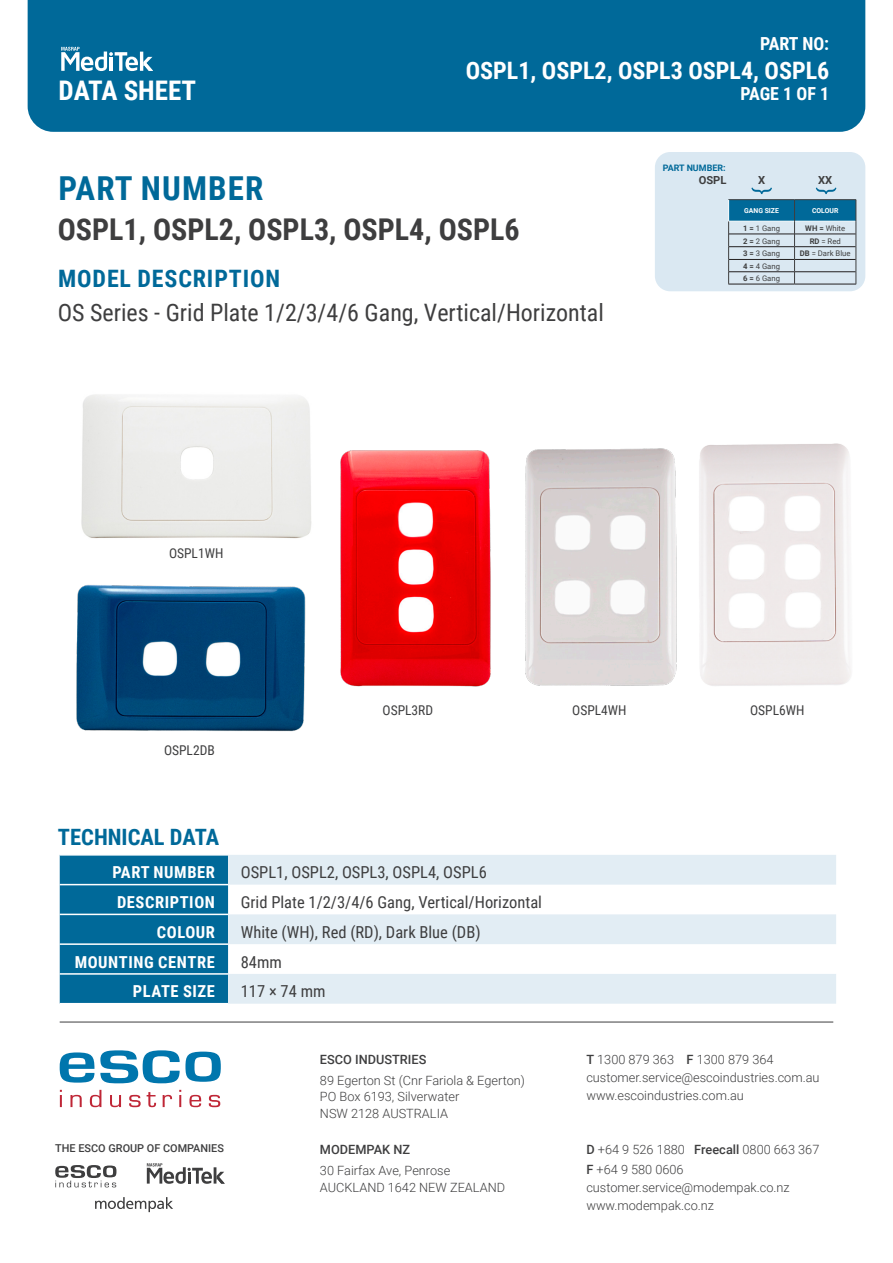
<style>
.page{position:relative;width:893px;height:1263px;background:#fff}
.page>*{position:absolute;margin:0;border:0;box-sizing:border-box;transform-origin:0 0}
.Header__Part_No{font:700 33px "Roboto Condensed";letter-spacing:.035em;color:#006999}
.Part_Number{font:700 30px "Roboto Condensed";color:#3e3e3f}
.t1{font:700 27px "Roboto Condensed";color:#fff}
.Model_Description{font:24px "Roboto Condensed";color:#3e3e3f}
.Masthead_Codes{font:700 24px "Roboto Condensed";color:#fff}
.Header__Model_Des{font:700 24px "Roboto Condensed";letter-spacing:.035em;color:#006999}
.ESCO_Paragraph{font:700 22.5px "Roboto Condensed";color:#006999}
.Masthead_Codes-2{font:700 18px "Roboto Condensed";color:#fff}
.Masthead_Codes_SML{font:700 18px "Roboto Condensed";letter-spacing:-.01em;color:#fff}
.t2{font:16.5px "Roboto Condensed";color:#3e3e3f}
.t3{font:700 16.5px "Roboto Condensed";letter-spacing:.035em;color:#fff}
.t4{font:13.5px "Roboto Condensed";color:#3e3e3f}
.t5{font:300 12.75px/16.5px "Roboto";color:#3e3e3f}
.t6{font:500 12.75px "Roboto";color:#3e3e3f}
.TABLE_COPY{font:700 11.1px "Roboto";color:#3e3e3f}
.t7{font:500 10.95px "Roboto";color:#3e3e3f}
.TABLE_COPY-2{font:700 8.85px "Roboto";color:#006999}
.TABLE_COPY-3{font:7.65px "Roboto";color:#3e3e3f}
.TABLE_COPY-4{font:700 6.9px "Roboto";color:#fff}
.s1{font-weight:700}
.s2{font-weight:500}
</style>
<div class="page">
<div style="left:28px;top:0;width:837px;height:132px;background:#006999"></div>
<svg style="left:61px;top:47px;width:92px;height:24px"></svg>
<svg style="left:60px;top:1052px;width:34px;height:30px"></svg>
<svg style="left:100px;top:1050px;width:121px;height:33px"></svg>
<svg style="left:60px;top:1090px;width:2px;height:17px"></svg>
<svg style="left:70px;top:1095px;width:12px;height:12px"></svg>
<svg style="left:90px;top:1090px;width:11px;height:17px"></svg>
<svg style="left:110px;top:1095px;width:11px;height:12px"></svg>
<svg style="left:129px;top:1095px;width:12px;height:12px"></svg>
<svg style="left:147px;top:1092px;width:9px;height:15px"></svg>
<svg style="left:163px;top:1095px;width:9px;height:12px"></svg>
<svg style="left:179px;top:1090px;width:2px;height:17px"></svg>
<svg style="left:189px;top:1095px;width:12px;height:12px"></svg>
<svg style="left:209px;top:1095px;width:11px;height:12px"></svg>
<svg style="left:55px;top:1165px;width:61px;height:22px"></svg>
<svg style="left:147px;top:1163px;width:78px;height:21px"></svg>
<svg style="left:95px;top:1197px;width:78px;height:15px"></svg>
<hr style="left:60px;top:1022px;width:773px;height:1px;background:#3e3e3f">
<img style="left:81px;top:394px;width:231px;height:145px">
<img style="left:76px;top:585px;width:230px;height:147px">
<img style="left:699px;top:443px;width:152px;height:243px">
<div style="left:60px;top:855px;width:168px;height:148px;background:#006999"></div>
<svg style="left:228px;top:855px;width:608px;height:149px;fill:#e2edf4"></svg>
<hr style="left:60px;top:884px;width:168px;height:1px;background:#fff">
<hr style="left:60px;top:914px;width:168px;height:1px;background:#fff">
<hr style="left:60px;top:943px;width:168px;height:2px;background:#fff">
<hr style="left:60px;top:973px;width:168px;height:2px;background:#fff">
<img style="left:525px;top:448px;width:152px;height:238px">
<img style="left:340px;top:450px;width:151px;height:237px">
<div style="left:655px;top:152px;width:210px;height:139px;background:#dae8f2;border-radius:15px"></div>
<hr style="left:728px;top:284px;width:66px;height:1px;background:#231f20">
<hr style="left:794px;top:284px;width:62px;height:1px;background:#231f20">
<hr style="left:728px;top:199px;width:66px;height:1px;background:#3e3e3f">
<hr style="left:794px;top:199px;width:62px;height:1px;background:#3e3e3f">
<svg style="left:728px;top:200px;width:129px;height:84px"></svg>
<svg style="left:751px;top:188px;width:21px;height:6px"></svg>
<svg style="left:816px;top:188px;width:20px;height:6px"></svg>
<h3 class="t1" style="left:58px;top:72px;width:139px">DATA SHEET</h3>
<p class="Masthead_Codes_SML" style="left:760px;top:31px;width:71px">PART NO:</p>
<p class="Masthead_Codes" style="left:466px;top:53px;width:365px">OSPL1, OSPL2, OSPL3 OSPL4, OSPL6</p>
<p class="Masthead_Codes-2" style="left:740px;top:81px;width:90px">PAGE 1 OF 1</p>
<p class="TABLE_COPY-2" style="left:663px;top:162px;width:64px">PART NUMBER:</p>
<p class="Header__Part_No" style="left:58px;top:166px;width:207px">PART NUMBER</p>
<p class="Part_Number" style="left:58px;top:208px;width:463px">OSPL1, OSPL2, OSPL3, OSPL4, OSPL6</p>
<p class="Header__Model_Des" style="left:58px;top:262px;width:223px">MODEL DESCRIPTION</p>
<p class="Model_Description" style="left:58px;top:296px;width:547px">OS Series - Grid Plate 1/2/3/4/6 Gang, Vertical/Horizontal</p>
<p class="t4" style="left:169px;top:544px;width:56px">OSPL1WH</p>
<p class="TABLE_COPY" style="left:699px;top:172px;width:29px">OSPL</p>
<p class="TABLE_COPY" style="left:758px;top:172px;width:9px">X</p>
<p class="TABLE_COPY" style="left:818px;top:172px;width:16px">XX</p>
<p class="TABLE_COPY-4" style="left:744px;top:206px;width:36px">GANG SIZE</p>
<p class="TABLE_COPY-4" style="left:812px;top:206px;width:28px">COLOUR</p>
<p class="TABLE_COPY-3" style="left:743px;top:223px;width:38px"><span class="s1">1 =</span> 1 Gang</p>
<p class="TABLE_COPY-3" style="left:805px;top:223px;width:42px"><span class="s1">WH =</span> White</p>
<p class="TABLE_COPY-3" style="left:743px;top:235px;width:38px"><span class="s1">2 =</span> 2 Gang</p>
<p class="TABLE_COPY-3" style="left:810px;top:235px;width:33px"><span class="s1">RD</span> = Red</p>
<p class="TABLE_COPY-3" style="left:743px;top:248px;width:38px"><span class="s1">3 =</span> 3 Gang</p>
<p class="TABLE_COPY-3" style="left:800px;top:248px;width:52px"><span class="s1">DB</span> = Dark Blue</p>
<p class="TABLE_COPY-3" style="left:743px;top:261px;width:38px"><span class="s1">4 =</span> 4 Gang</p>
<p class="TABLE_COPY-3" style="left:743px;top:273px;width:38px"><span class="s1">6 =</span> 6 Gang</p>
<p class="t4" style="left:164px;top:740px;width:52px">OSPL2DB</p>
<p class="ESCO_Paragraph" style="left:58px;top:821px;width:163px">TECHNICAL DATA</p>
<p class="t4" style="left:383px;top:700px;width:52px">OSPL3RD</p>
<p class="t4" style="left:572px;top:700px;width:56px">OSPL4WH</p>
<p class="t4" style="left:750px;top:700px;width:56px">OSPL6WH</p>
<p class="t3" style="left:112px;top:861px;width:104px">PART NUMBER</p>
<p class="t2" style="left:241px;top:861px;width:248px">OSPL1, OSPL2, OSPL3, OSPL4, OSPL6</p>
<p class="t3" style="left:117px;top:891px;width:100px">DESCRIPTION</p>
<p class="t2" style="left:241px;top:891px;width:303px">Grid Plate 1/2/3/4/6 Gang, Vertical/Horizontal</p>
<p class="t3" style="left:157px;top:920px;width:60px">COLOUR</p>
<p class="t2" style="left:241px;top:920px;width:241px">White (WH), Red (RD), Dark Blue (DB)</p>
<p class="t3" style="left:75px;top:950px;width:142px">MOUNTING CENTRE</p>
<p class="t2" style="left:241px;top:950px;width:43px">84mm</p>
<p class="t3" style="left:133px;top:980px;width:84px">PLATE SIZE</p>
<p class="t2" style="left:241px;top:980px;width:86px">117 × 74 mm</p>
<p class="t7" style="left:55px;top:1140px;width:170px">THE ESCO GROUP OF COMPANIES</p>
<p class="t6" style="left:320px;top:1050px;width:108px">ESCO INDUSTRIES</p>
<p class="t5" style="left:320px;top:1071px;width:207px">89 Egerton St (Cnr Fariola &amp; Egerton)<br>PO Box 6193, Silverwater<br>NSW 2128 AUSTRALIA</p>
<p class="t6" style="left:320px;top:1140px;width:92px">MODEMPAK NZ</p>
<p class="t5" style="left:320px;top:1162px;width:187px">30 Fairfax Ave, Penrose<br>AUCKLAND 1642 NEW ZEALAND</p>
<p class="t5" style="left:586px;top:1050px;width:235px;line-height:18px"><span class="s2">T</span> 1300 879 363 <span class="s2">F</span> 1300 879 364 customer.service@escoindustries.com.au www.escoindustries.com.au</p>
<p class="t5" style="left:586px;top:1139px;width:234px;line-height:19.5px"><span class="s2">D</span> +64 9 526 1880 <span class="s2">Freecall</span> 0800 663 367<br><span class="s2">F</span> +64 9 580 0606</p>
<p class="t5" style="left:586px;top:1177px;width:205px;line-height:18px">customer.service@modempak.co.nz www.modempak.co.nz</p>
</div>
